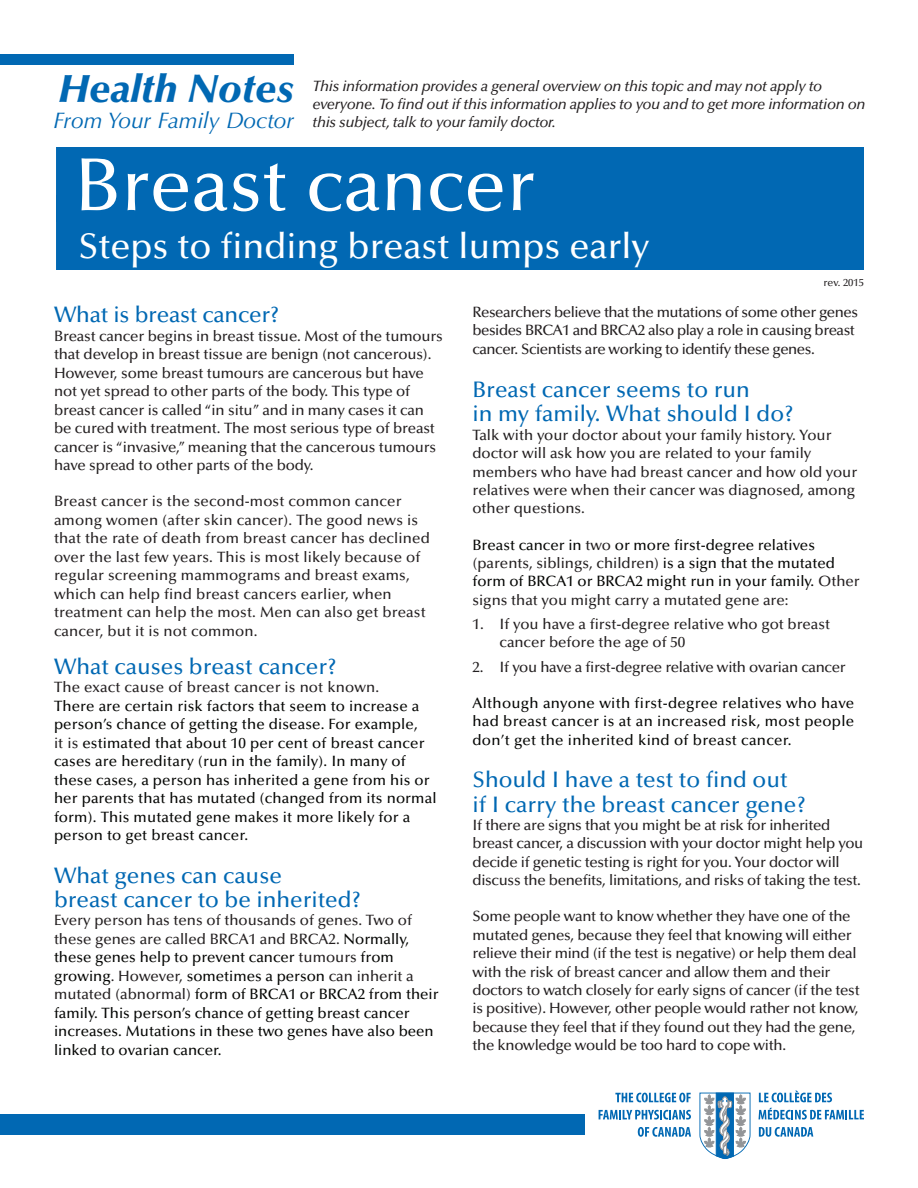
<style>
.page{position:relative;width:918px;height:1188px;background:#fff}
.page>*{position:absolute;margin:0;border:0;box-sizing:border-box;transform-origin:0 0}
.t1{font:500 75px "Optima";color:#fff}
.t2{font:italic 900 39px "Optima";color:#0168b3}
.t3{font:500 36px "Optima";color:#fff}
.t4{font:500 22.5px/24.3px "Optima";color:#0168b3}
.t5{font:italic 22.5px "Optima";color:#0168b3}
.t6{font:500 15px/18.3px "Optima";letter-spacing:-.01em;color:#231f20}
.t7{font:500 15px/18.5px "Optima";color:#040503}
.t8{font:500 15px/18.5px "Optima";letter-spacing:.01em;color:#231f20}
.t9{font:italic 500 15px/18px "Optima";letter-spacing:-.02em;color:#231f20}
.t10{font:500 15px/18.3px "Optima";letter-spacing:-.03em;color:#231f20}
.t11{font:500 10.5px "Optima";color:#231f20}
.s1{color:#231f20}
</style>
<div class="page">
<div style="left:0;top:1114px;width:585px;height:22px;background:#0168b3"></div>
<svg style="left:759px;top:1091px;width:73px;height:11px"></svg>
<svg style="left:759px;top:1108px;width:105px;height:12px"></svg>
<svg style="left:759px;top:1127px;width:54px;height:10px"></svg>
<svg style="left:615px;top:1093px;width:76px;height:9px"></svg>
<svg style="left:599px;top:1110px;width:92px;height:10px"></svg>
<svg style="left:638px;top:1127px;width:53px;height:10px"></svg>
<svg style="left:699px;top:1092px;width:52px;height:67px"></svg>
<div style="left:0;top:54px;width:293px;height:11px;background:#0168b3"></div>
<div style="left:56px;top:147px;width:808px;height:75px;background:#0168b3"></div>
<div style="left:56px;top:195px;width:808px;height:75px;background:#0168b3"></div>
<h2 class="t2" style="left:59px;top:66px;width:237px">Health Notes</h2>
<h3 class="t5" style="left:53px;top:107px;width:242px">From Your Family Doctor</h3>
<p class="t9" style="left:312px;top:77px;width:555px">This information provides a general overview on this topic and may not apply to everyone. To find out if this information applies to you and to get more information on this subject, talk to your family doctor.</p>
<h1 class="t1" style="left:75px;top:143px;width:462px">Breast cancer</h1>
<h3 class="t3" style="left:79px;top:226px;width:572px">Steps to finding breast lumps early</h3>
<p class="t11" style="left:824px;top:276px;width:42px">rev. 2015</p>
<h3 class="t4" style="left:54px;top:303px;width:227px">What is breast cancer?</h3>
<p class="t6" style="left:54px;top:327px;width:390px">Breast cancer begins in breast tissue. Most of the tumours that develop in breast tissue are benign (not cancerous).<br>However, some breast tumours are cancerous but have not yet spread to other parts of the body. This type of breast cancer is called “in situ” and in many cases it can be cured with treatment. The most serious type of breast cancer is “invasive,” meaning that the cancerous tumours have spread to other parts of the body.</p>
<p class="t8" style="left:54px;top:493px;width:377px">Breast cancer is the second-most common cancer among women (after skin cancer). The good news is that the rate of death from breast cancer has declined over the last few years. This is most likely because of regular screening mammograms and breast exams, which can help find breast cancers earlier, when treatment can help the most. Men can also get breast cancer, but it is not common.</p>
<h3 class="t4" style="left:54px;top:655px;width:285px">What causes breast cancer?</h3>
<p class="t8" style="left:54px;top:678px;width:327px">The exact cause of breast cancer is not known.</p>
<p class="t7" style="left:54px;top:697px;width:384px">There are certain risk factors that seem to increase a person’s chance of getting the disease. For example,<br><span class="s1">it is</span> estimated that about 10 per cent of breast cancer cases are hereditary (run in the family). In many of these cases, a person has inherited a gene from his or her parents that has mutated (changed from its normal form). This mutated gene makes it more likely for a person to get breast cancer.</p>
<h3 class="t4" style="left:54px;top:863px;width:309px">What genes can cause<br>breast cancer to be inherited?</h3>
<p class="t7" style="left:54px;top:912px;width:386px"><span class="s1">Every person has tens of thousands of genes. Two of these genes are called BRCA1 and BRCA2.</span> Normally, these genes help to prevent cancer <span class="s1">tumours</span> from growing<span class="s1">. However,</span> sometimes a person <span class="s1">can inherit a mutated (abnormal)</span> form of BRCA1 or BRCA2 from their family. This person’s chance of getting breast cancer increases. Mutations in these two genes have also been linked to ovarian cancer.</p>
<p class="t10" style="left:472px;top:303px;width:387px">Researchers believe that the mutations of some other genes besides BRCA1 and BRCA2 also play a role in causing breast cancer. Scientists are working to identify these genes.</p>
<h3 class="t4" style="left:472px;top:378px;width:323px">Breast cancer seems to run<br>in my family. What should I do?</h3>
<p class="t6" style="left:472px;top:426px;width:386px">Talk with your doctor about your family history. Your doctor will ask how you are related to your family members who have had breast cancer and how old your relatives were when their cancer was diagnosed, among other questions.</p>
<p class="t7" style="left:472px;top:536px;width:389px">Breast cancer in <span class="s1">two</span> or more first-degree relatives <span class="s1">(parents, siblings, children)</span> is a sign that the mutated form of BRCA1 or BRCA2 might run in your family. <span class="s1">Other signs that you might carry a mutated gene are:</span></p>
<p class="t6" style="left:500px;top:615px;width:332px;text-indent:-27px">1. If you have a first-degree relative who got breast cancer before the age of 50</p>
<p class="t6" style="left:472px;top:658px;width:375px">2. If you have a first-degree relative with ovarian cancer</p>
<p class="t7" style="left:472px;top:694px;width:383px;text-align:justify">Although anyone with first-degree relatives who have had breast cancer is at an increased risk, most people don’t get the inherited kind of breast cancer.</p>
<h3 class="t4" style="left:472px;top:768px;width:335px">Should I have a test to find out if I carry the breast cancer gene?</h3>
<p class="t6" style="left:472px;top:816px;width:392px">If there are signs that you might be at risk for inherited breast cancer, a discussion with your doctor might help you decide if genetic testing is right for you. Your doctor will discuss the benefits, limitations, and risks of taking the test.</p>
<p class="t6" style="left:472px;top:908px;width:389px">Some people want to know whether they have one of the mutated genes, because they feel that knowing will either relieve their mind (if the test is negative) or help them deal with the risk of breast cancer and allow them and their doctors to watch closely for early signs of cancer (if the test is positive). However, other people would rather not know, because they feel that if they found out they had the gene, the knowledge would be too hard to cope with.</p>
</div>
